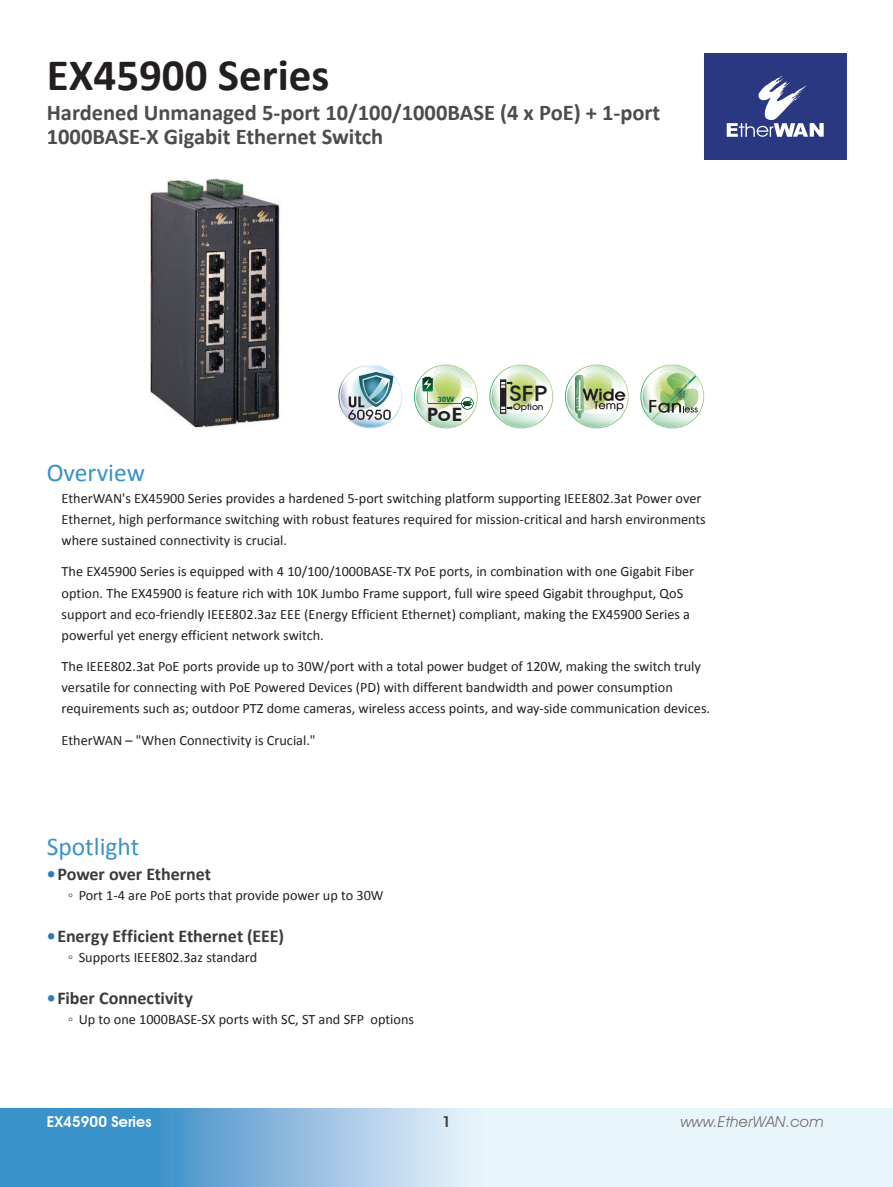
<style>
.page{position:relative;width:893px;height:1187px;background:#fff}
.page>*{position:absolute;margin:0;border:0;box-sizing:border-box;transform-origin:0 0}
.t1{font:700 45px "Calibri";color:#231f20}
.t2{font:25.5px "Calibri";color:#3992c9}
.t3{font:700 22.5px/24px "Calibri";color:#4b4c4d}
.t4{font:500 21.3px "Avant Garde IT Cby BT";color:#231f20;scale:1.21 1}
.t5{font:600 18.3px "Avant Garde IT Cby BT";color:#231f20;scale:1.16 1}
.t6{font:700 18px "Calibri";color:#3e3a39}
.t7{font:italic 15px "Avant Garde IT Cby BT";letter-spacing:.02em;color:#726e6d}
.t8{font:600 15px "Avant Garde IT Cby BT";letter-spacing:.005em;color:#fff}
.t9{font:600 15px "Avant Garde IT Cby BT";color:#3e3e3f}
.t10{font:14.25px/21px "Calibri";color:#231f20}
.t11{font:500 9px "Avant Garde IT Cby BT";color:#231f20;scale:1.09 1}
.t12{font:700 7.5px "Arial";color:#00693d;scale:1.1 1}
.s1{color:#2b7fb1}
</style>
<div class="page">
<svg style="left:0;top:1108px;width:893px;height:78px;background:#add1e9"></svg>
<div style="left:704px;top:53px;width:142px;height:106px;background:#2a3781"></div>
<svg style="left:727px;top:76px;width:97px;height:61px"></svg>
<img style="left:414px;top:364px;width:41px;height:64px">
<svg style="left:415px;top:365px;width:63px;height:62px"></svg>
<img style="left:640px;top:387px;width:41px;height:41px">
<img style="left:642px;top:365px;width:63px;height:62px">
<img style="left:489px;top:364px;width:41px;height:64px">
<svg style="left:491px;top:365px;width:63px;height:62px"></svg>
<img style="left:565px;top:364px;width:41px;height:64px">
<svg style="left:566px;top:365px;width:63px;height:62px"></svg>
<img style="left:150px;top:178px;width:130px;height:250px">
<img style="left:338px;top:387px;width:41px;height:41px">
<svg style="left:340px;top:366px;width:63px;height:61px"></svg>
<h1 class="t1" style="left:47px;top:46px;width:284px">EX45900 Series</h1>
<h3 class="t3" style="left:47px;top:100px;width:615px">Hardened Unmanaged 5-port 10/100/1000BASE (4 x PoE) + 1-port<br>1000BASE-X Gigabit Ethernet Switch</h3>
<p class="t12" style="left:437px;top:394px;width:17px">30W</p>
<p class="t5" style="left:427px;top:403px;width:32px">PoE</p>
<h3 class="t4" style="left:509px;top:380px;width:33px">SFP</h3>
<p class="t11" style="left:513px;top:401px;width:29px">Option</p>
<h2 class="t2" style="left:47px;top:456px;width:100px">Overview</h2>
<p class="t10" style="left:62px;top:487px;width:646px">EtherWAN's EX45900 Series provides a hardened 5-port switching platform supporting IEEE802.3at Power over<br>Ethernet, high performance switching with robust features required for mission-critical and harsh environments where sustained connectivity is crucial.</p>
<p class="t10" style="left:62px;top:561px;width:634px">The EX45900 Series is equipped with 4 10/100/1000BASE-TX PoE ports, in combination with one Gigabit Fiber option. The EX45900 is feature rich with 10K Jumbo Frame support, full wire speed Gigabit throughput, QoS support and eco-friendly IEEE802.3az EEE (Energy Efficient Ethernet) compliant, making the EX45900 Series a powerful yet energy efficient network switch.</p>
<p class="t10" style="left:62px;top:656px;width:650px">The IEEE802.3at PoE ports provide up to 30W/port with a total power budget of 120W, making the switch truly versatile for connecting with PoE Powered Devices (PD) with different bandwidth and power consumption requirements such as; outdoor PTZ dome cameras, wireless access points, and way-side communication devices.</p>
<p class="t10" style="left:62px;top:729px;width:255px">EtherWAN – "When Connectivity is Crucial."</p>
<h2 class="t2" style="left:47px;top:830px;width:94px">Spotlight</h2>
<p class="t6" style="left:47px;top:862px;width:166px"><span class="s1">•</span> Power over Ethernet</p>
<p class="t10" style="left:68px;top:884px;width:317px">◦ Port 1-4 are PoE ports that provide power up to 30W</p>
<p class="t6" style="left:47px;top:924px;width:239px"><span class="s1">•</span> Energy Efficient Ethernet (EEE)</p>
<p class="t10" style="left:68px;top:946px;width:191px">◦ Supports IEEE802.3az standard</p>
<p class="t6" style="left:47px;top:986px;width:148px"><span class="s1">•</span> Fiber Connectivity</p>
<p class="t10" style="left:68px;top:1008px;width:347px">◦ Up to one 1000BASE-SX ports with SC, ST and SFP options</p>
<p class="t8" style="left:47px;top:1112px;width:106px">EX45900 Series</p>
<p class="t9" style="left:442px;top:1112px;width:10px">1</p>
<p class="t7" style="left:681px;top:1112px;width:144px">www.EtherWAN.com</p>
</div>
